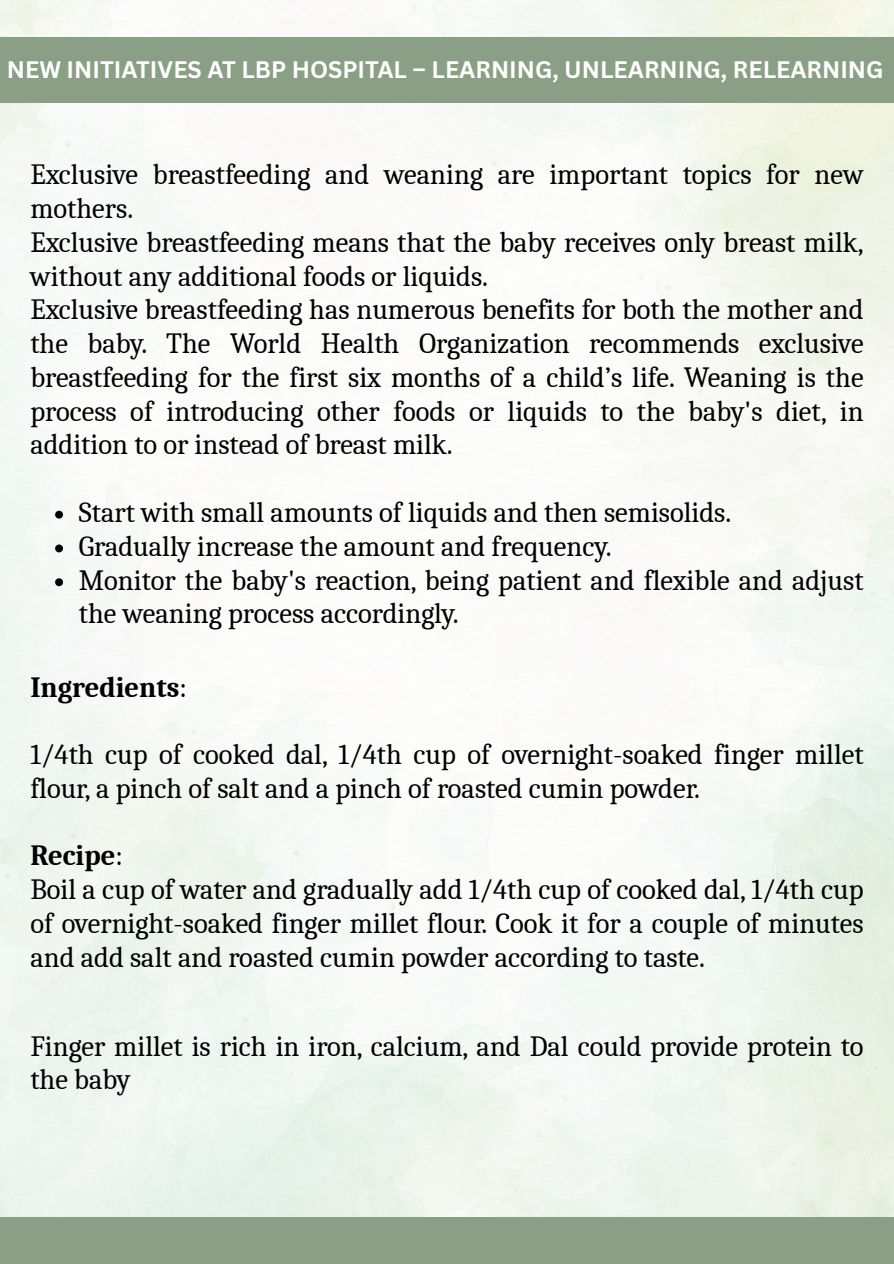
<style>
.page{position:relative;width:894px;height:1264px;background:#fff}
.page>*{position:absolute;margin:0;border:0;box-sizing:border-box;transform-origin:0 0}
.t1{font:28.5px/33.8px "Caladea";color:#000}
.t2{font:700 28.5px "Caladea";color:#000}
.t3{font:700 23.25px "Canva Sans";color:#fff}
.s1{font-weight:400}
.s2{font-weight:700}
</style>
<div class="page">
<img style="left:0;top:0;width:893px;height:1217px">
<div style="left:0;top:1217px;width:893px;height:46px;background:#8b9f87"></div>
<div style="left:0;top:37px;width:893px;height:66px;background:#8b9f87"></div>
<svg style="left:55px;top:510px;width:8px;height:8px"></svg>
<svg style="left:55px;top:544px;width:8px;height:8px"></svg>
<svg style="left:55px;top:578px;width:8px;height:8px"></svg>
<p class="t3" style="left:7px;top:55px;width:877px">NEW INITIATIVES AT LBP HOSPITAL – LEARNING, UNLEARNING, RELEARNING</p>
<p class="t1" style="left:30px;top:157px;width:834px">Exclusive breastfeeding and weaning are important topics for new mothers.<br>Exclusive breastfeeding means that the baby receives only breast milk, without any additional foods or liquids.<br>Exclusive breastfeeding has numerous benefits for both the mother and the baby. The World Health Organization recommends exclusive breastfeeding for the first six months of a child’s life. Weaning is the process of introducing other foods or liquids to the baby's diet, in addition to or instead of breast milk.</p>
<p class="t1" style="left:79px;top:495px;width:786px">Start with small amounts of liquids and then semisolids.<br>Gradually increase the amount and frequency.<br>Monitor the baby's reaction, being patient and flexible and adjust the weaning process accordingly.</p>
<p class="t2" style="left:30px;top:669px;width:158px">Ingredients<span class="s1">:</span></p>
<p class="t1" style="left:30px;top:737px;width:834px">1/4th cup of cooked dal, 1/4th cup of overnight-soaked finger millet flour, a pinch of salt and a pinch of roasted cumin powder.</p>
<p class="t1" style="left:30px;top:838px;width:834px"><span class="s2">Recipe</span>:<br>Boil a cup of water and gradually add 1/4th cup of cooked dal, 1/4th cup of overnight-soaked finger millet flour. Cook it for a couple of minutes and add salt and roasted cumin powder according to taste.</p>
<p class="t1" style="left:30px;top:1028px;width:834px">Finger millet is rich in iron, calcium, and Dal could provide protein to the baby</p>
</div>
